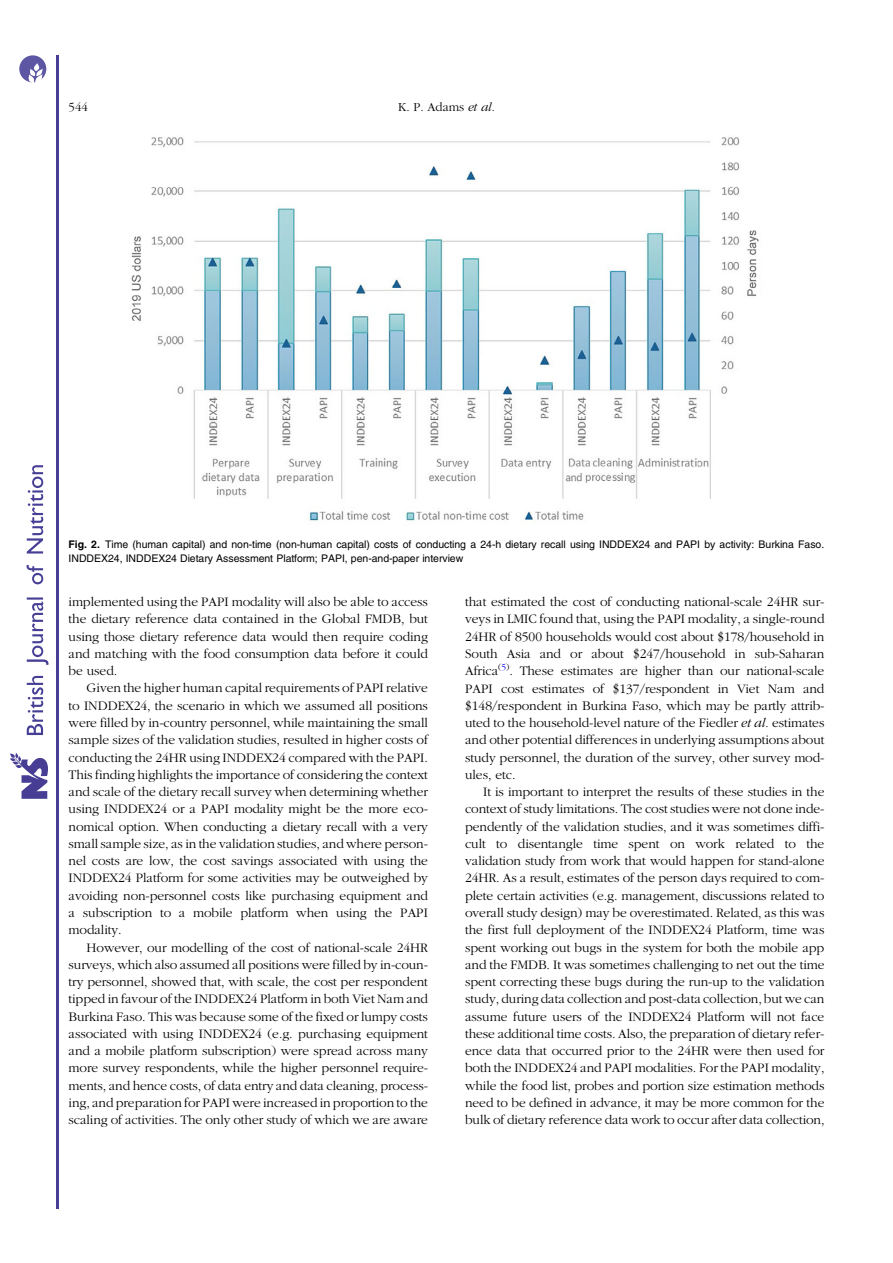
<style>
.page{position:relative;width:893px;height:1263px;background:#fff}
.page>*{position:absolute;margin:0;border:0;box-sizing:border-box;transform-origin:0 0}
.t1{font:13.5px/17.2px "Adv OT777 cf 4 fb";color:#000;text-align:justify}
.t2{font:12.75px "Adv OT777 cf 4 fb";color:#000}
.t3{font:10.5px/13.5px "Adv OT82 c 4 f 4 c 4";color:#000}
.s1{font-family:"Adv OT4 e 1564 e 8.I"}
.s2{font-family:"Adv O Tf 3919 c 9 c.B"}
</style>
<div class="page">
<hr style="left:56px;top:55px;width:2px;height:1153px;background:#463f95">
<svg style="left:10px;top:753px;width:38px;height:46px"></svg>
<svg style="left:26px;top:465px;width:23px;height:270px"></svg>
<svg style="left:19px;top:55px;width:27px;height:27px"></svg>
<img style="left:131px;top:137px;width:628px;height:384px">
<p class="t2" style="left:69px;top:102px;width:21px">544</p>
<p class="t2" style="left:398px;top:102px;width:98px">K. P. Adams <span class="s1">et al.</span></p>
<p class="t3" style="left:69px;top:539px;width:757px"><span class="s2">Fig. 2.</span> Time (human capital) and non-time (non-human capital) costs of conducting a 24-h dietary recall using INDDEX24 and PAPI by activity: Burkina Faso.<br>INDDEX24, INDDEX24 Dietary Assessment Platform; PAPI, pen-and-paper interview</p>
<p class="t1" style="left:69px;top:594px;width:361px">implemented using the PAPI modality will also be able to access the dietary reference data contained in the Global FMDB, but using those dietary reference data would then require coding and matching with the food consumption data before it could be used.</p>
<p class="t1" style="left:69px;top:681px;width:361px;text-indent:18px">Given the higher human capital requirements of PAPI relative to INDDEX24, the scenario in which we assumed all positions were filled by in-country personnel, while maintaining the small sample sizes of the validation studies, resulted in higher costs of conducting the 24HR using INDDEX24 compared with the PAPI.<br>This finding highlights the importance of considering the context and scale of the dietary recall survey when determining whether using INDDEX24 or a PAPI modality might be the more eco&shy;nomical option. When conducting a dietary recall with a very small sample size, as in the validation studies, and where person&shy;nel costs are low, the cost savings associated with using the INDDEX24 Platform for some activities may be outweighed by avoiding non-personnel costs like purchasing equipment and a subscription to a mobile platform when using the PAPI modality.</p>
<p class="t1" style="left:69px;top:940px;width:361px;text-indent:18px">However, our modelling of the cost of national-scale 24HR surveys, which also assumed all positions were filled by in-coun&shy;try personnel, showed that, with scale, the cost per respondent tipped in favour of the INDDEX24 Platform in both Viet Nam and Burkina Faso. This was because some of the fixed or lumpy costs associated with using INDDEX24 (e.g. purchasing equipment and a mobile platform subscription) were spread across many more survey respondents, while the higher personnel require&shy;ments, and hence costs, of data entry and data cleaning, process&shy;ing, and preparation for PAPI were increased in proportion to the scaling of activities. The only other study of which we are aware</p>
<p class="t1" style="left:465px;top:594px;width:361px">that estimated the cost of conducting national-scale 24HR sur&shy;veys in LMIC found that, using the PAPI modality, a single-round 24HR of 8500 households would cost about $178/household in South Asia and or about $247/household in sub-Saharan Africa<sup>(</sup><sup>5</sup><sup>)</sup>. These estimates are higher than our national-scale PAPI cost estimates of $137/respondent in Viet Nam and $148/respondent in Burkina Faso, which may be partly attrib&shy;uted to the household-level nature of the Fiedler <span class="s1">et al.</span> estimates and other potential differences in underlying assumptions about study personnel, the duration of the survey, other survey mod&shy;ules, etc.</p>
<p class="t1" style="left:465px;top:784px;width:361px;text-indent:18px">It is important to interpret the results of these studies in the context of study limitations. The cost studies were not done inde&shy;pendently of the validation studies, and it was sometimes diffi&shy;cult to disentangle time spent on work related to the validation study from work that would happen for stand-alone 24HR. As a result, estimates of the person days required to com&shy;plete certain activities (e.g. management, discussions related to overall study design) may be overestimated. Related, as this was the first full deployment of the INDDEX24 Platform, time was spent working out bugs in the system for both the mobile app and the FMDB. It was sometimes challenging to net out the time spent correcting these bugs during the run-up to the validation study, during data collection and post-data collection, but we can assume future users of the INDDEX24 Platform will not face these additional time costs. Also, the preparation of dietary refer&shy;ence data that occurred prior to the 24HR were then used for both the INDDEX24 and PAPI modalities. For the PAPI modality, while the food list, probes and portion size estimation methods need to be defined in advance, it may be more common for the bulk of dietary reference data work to occur after data collection,</p>
</div>
